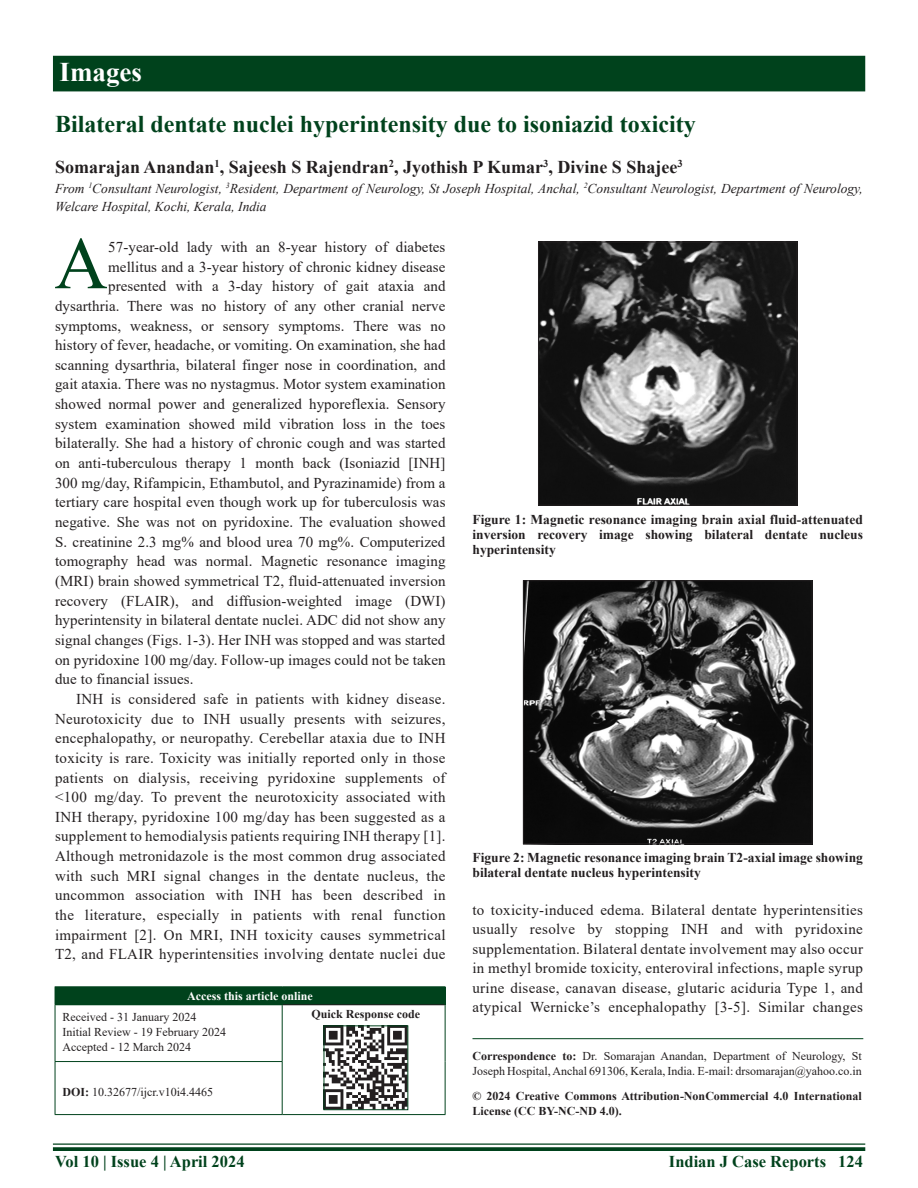
<style>
.page{position:relative;width:918px;height:1188px;background:#fff}
.page>*{position:absolute;margin:0;border:0;box-sizing:border-box;transform-origin:0 0}
.DROP_CAP_TX{font:73.95px "Times New Roman";color:#00421c}
.AH{font:700 27px "Times New Roman";color:#fff}
.AT{font:700 24px "Times New Roman";color:#00421c}
.AU{font:700 18px "Times New Roman";color:#231f20}
.RF{font:700 16.5px "Times New Roman";color:#00421c}
.DROP_CAP_TX-2{font:15px "Times New Roman";letter-spacing:.005em;color:#231f20}
.TX{font:15px/19.6px "Times New Roman";letter-spacing:.02em;color:#231f20;text-align:justify}
.FGC{font:700 13.5px/15px "Times New Roman";color:#231f20;text-align:justify}
.AFF{font:italic 13.5px/18px "Times New Roman";color:#231f20}
.ADD{font:12px/15px "Times New Roman";color:#231f20}
.CR{font:700 12px/15px "Times New Roman";color:#231f20}
.HIS{font:12px/15px "Times New Roman";color:#231f20}
.DOI{font:12px "Times New Roman";color:#231f20}
.AAO{font:700 12px "Times New Roman";color:#fff}
.QR{font:700 12px "Times New Roman";color:#231f20}
.s1{font-weight:700}
</style>
<div class="page">
<hr style="left:53px;top:1143px;width:812px;height:2px;background:#00421c">
<svg style="left:53px;top:1147px;width:812px;height:4px;background:#0f4d29"></svg>
<div style="left:53px;top:56px;width:812px;height:35px;background:#00421c"></div>
<div style="left:55px;top:987px;width:390px;height:18px;background:#00421c"></div>
<hr style="left:283px;top:1004px;width:162px;height:1px;background:#231f20">
<hr style="left:55px;top:986px;width:227px;height:1px;background:#00421c">
<hr style="left:282px;top:986px;width:164px;height:1px;background:#00421c">
<svg style="left:445px;top:987px;width:1px;height:18px"></svg>
<hr style="left:55px;top:1005px;width:1px;height:56px;background:#00421c">
<hr style="left:282px;top:1005px;width:1px;height:56px;background:#00421c">
<hr style="left:445px;top:1005px;width:1px;height:57px;background:#00421c">
<hr style="left:445px;top:1062px;width:1px;height:52px;background:#00421c">
<hr style="left:55px;top:1062px;width:1px;height:52px;background:#00421c">
<hr style="left:55px;top:1061px;width:228px;height:1px;background:#00421c">
<hr style="left:55px;top:1114px;width:227px;height:1px;background:#00421c">
<hr style="left:282px;top:1062px;width:1px;height:52px;background:#00421c">
<hr style="left:282px;top:1114px;width:164px;height:1px;background:#00421c">
<img style="left:326px;top:1028px;width:80px;height:80px">
<div style="left:324px;top:1026px;width:84px;height:84px;border:1px solid #00421c"></div>
<hr style="left:472px;top:1038px;width:391px;height:1px;background:#00421c">
<img style="left:540px;top:244px;width:255px;height:259px">
<div style="left:538px;top:242px;width:259px;height:263px;border:1px solid #231f20"></div>
<img style="left:525px;top:583px;width:285px;height:259px">
<div style="left:523px;top:581px;width:289px;height:263px;border:1px solid #231f20"></div>
<p class="AH" style="left:60px;top:52px;width:84px">Images</p>
<p class="AT" style="left:55px;top:106px;width:642px">Bilateral dentate nuclei hyperintensity due to isoniazid toxicity</p>
<p class="AU" style="left:55px;top:154px;width:629px">Somarajan Anandan<sup>1</sup>, Sajeesh S Rajendran<sup>2</sup>, Jyothish P Kumar<sup>3</sup>, Divine S Shajee<sup>3</sup></p>
<p class="AFF" style="left:55px;top:179px;width:809px">From <sup>1</sup>Consultant Neurologist, <sup>3</sup>Resident, Department of Neurology, St Joseph Hospital, Anchal, <sup>2</sup>Consultant Neurologist, Department of Neurology,<br>Welcare Hospital, Kochi, Kerala, India</p>
<p class="DROP_CAP_TX" style="left:54px;top:211px;width:55px">A</p>
<p class="DROP_CAP_TX-2" style="left:108px;top:237px;width:339px">57-year-old lady with an 8-year history of diabetes</p>
<p class="DROP_CAP_TX-2" style="left:108px;top:256px;width:339px">mellitus and a 3-year history of chronic kidney disease</p>
<p class="DROP_CAP_TX-2" style="left:108px;top:276px;width:339px">presented with a 3-day history of gait ataxia and</p>
<p class="DROP_CAP_TX-2" style="left:55px;top:295px;width:392px">dysarthria. There was no history of any other cranial nerve</p>
<p class="DROP_CAP_TX-2" style="left:55px;top:315px;width:392px">symptoms, weakness, or sensory symptoms. There was no</p>
<p class="DROP_CAP_TX-2" style="left:55px;top:335px;width:392px">history of fever, headache, or vomiting. On examination, she had</p>
<p class="DROP_CAP_TX-2" style="left:55px;top:354px;width:392px">scanning dysarthria, bilateral finger nose in coordination, and</p>
<p class="DROP_CAP_TX-2" style="left:55px;top:374px;width:392px">gait ataxia. There was no nystagmus. Motor system examination</p>
<p class="DROP_CAP_TX-2" style="left:55px;top:394px;width:392px">showed normal power and generalized hyporeflexia. Sensory</p>
<p class="DROP_CAP_TX-2" style="left:55px;top:413px;width:392px">system examination showed mild vibration loss in the toes</p>
<p class="DROP_CAP_TX-2" style="left:55px;top:433px;width:392px">bilaterally. She had a history of chronic cough and was started</p>
<p class="DROP_CAP_TX-2" style="left:55px;top:453px;width:392px">on anti-tuberculous therapy 1 month back (Isoniazid [INH]</p>
<p class="DROP_CAP_TX-2" style="left:55px;top:472px;width:392px">300 mg/day, Rifampicin, Ethambutol, and Pyrazinamide) from a</p>
<p class="DROP_CAP_TX-2" style="left:55px;top:492px;width:392px">tertiary care hospital even though work up for tuberculosis was</p>
<p class="DROP_CAP_TX-2" style="left:55px;top:511px;width:392px">negative. She was not on pyridoxine. The evaluation showed</p>
<p class="DROP_CAP_TX-2" style="left:55px;top:531px;width:392px">S. creatinine 2.3 mg% and blood urea 70 mg%. Computerized</p>
<p class="DROP_CAP_TX-2" style="left:55px;top:551px;width:392px">tomography head was normal. Magnetic resonance imaging</p>
<p class="DROP_CAP_TX-2" style="left:55px;top:570px;width:392px">(MRI) brain showed symmetrical T2, fluid-attenuated inversion</p>
<p class="DROP_CAP_TX-2" style="left:55px;top:590px;width:392px">recovery (FLAIR), and diffusion-weighted image (DWI)</p>
<p class="DROP_CAP_TX-2" style="left:55px;top:610px;width:392px">hyperintensity in bilateral dentate nuclei. ADC did not show any</p>
<p class="DROP_CAP_TX-2" style="left:55px;top:629px;width:392px">signal changes (Figs. 1-3). Her INH was stopped and was started</p>
<p class="DROP_CAP_TX-2" style="left:55px;top:649px;width:392px">on pyridoxine 100 mg/day. Follow-up images could not be taken</p>
<p class="DROP_CAP_TX-2" style="left:55px;top:669px;width:140px">due to financial issues.</p>
<p class="TX" style="left:55px;top:689px;width:392px;text-indent:21px">INH is considered safe in patients with kidney disease.<br>Neurotoxicity due to INH usually presents with seizures, encephalopathy, or neuropathy. Cerebellar ataxia due to INH toxicity is rare. Toxicity was initially reported only in those patients on dialysis, receiving pyridoxine supplements of &lt;100 mg/day. To prevent the neurotoxicity associated with INH therapy, pyridoxine 100 mg/day has been suggested as a supplement to hemodialysis patients requiring INH therapy [1].<br>Although metronidazole is the most common drug associated with such MRI signal changes in the dentate nucleus, the uncommon association with INH has been described in the literature, especially in patients with renal function impairment [2]. On MRI, INH toxicity causes symmetrical T2, and FLAIR hyperintensities involving dentate nuclei due</p>
<p class="FGC" style="left:472px;top:511px;width:392px">Figure 1: Magnetic resonance imaging brain axial fluid-attenuated inversion recovery image showing bilateral dentate nucleus hyperintensity</p>
<p class="FGC" style="left:472px;top:850px;width:392px">Figure 2: Magnetic resonance imaging brain T2-axial image showing bilateral dentate nucleus hyperintensity</p>
<p class="TX" style="left:472px;top:899px;width:392px">to toxicity-induced edema. Bilateral dentate hyperintensities usually resolve by stopping INH and with pyridoxine supplementation. Bilateral dentate involvement may also occur in methyl bromide toxicity, enteroviral infections, maple syrup urine disease, canavan disease, glutaric aciduria Type 1, and atypical Wernicke’s encephalopathy [3-5]. Similar changes</p>
<p class="AAO" style="left:187px;top:987px;width:127px">Access this article online</p>
<p class="HIS" style="left:63px;top:1009px;width:165px">Received - 31 January 2024<br>Initial Review - 19 February 2024<br>Accepted - 12 March 2024</p>
<p class="QR" style="left:312px;top:1005px;width:110px">Quick Response code</p>
<p class="DOI" style="left:63px;top:1083px;width:152px"><span class="s1">DOI:</span> 10.32677/ijcr.v10i4.4465</p>
<p class="ADD" style="left:472px;top:1048px;width:391px"><span class="s1">Correspondence to:</span> Dr. Somarajan Anandan, Department of Neurology, St<br>Joseph Hospital, Anchal 691306, Kerala, India. E-mail: drsomarajan@yahoo.co.in</p>
<p class="CR" style="left:472px;top:1088px;width:391px">© 2024 Creative Commons Attribution-NonCommercial 4.0 International<br>License (CC BY-NC-ND 4.0).</p>
<p class="RF" style="left:55px;top:1150px;width:191px">Vol 10 | Issue 4 | April 2024</p>
<p class="RF" style="left:669px;top:1150px;width:195px">Indian J Case Reports 124</p>
</div>
